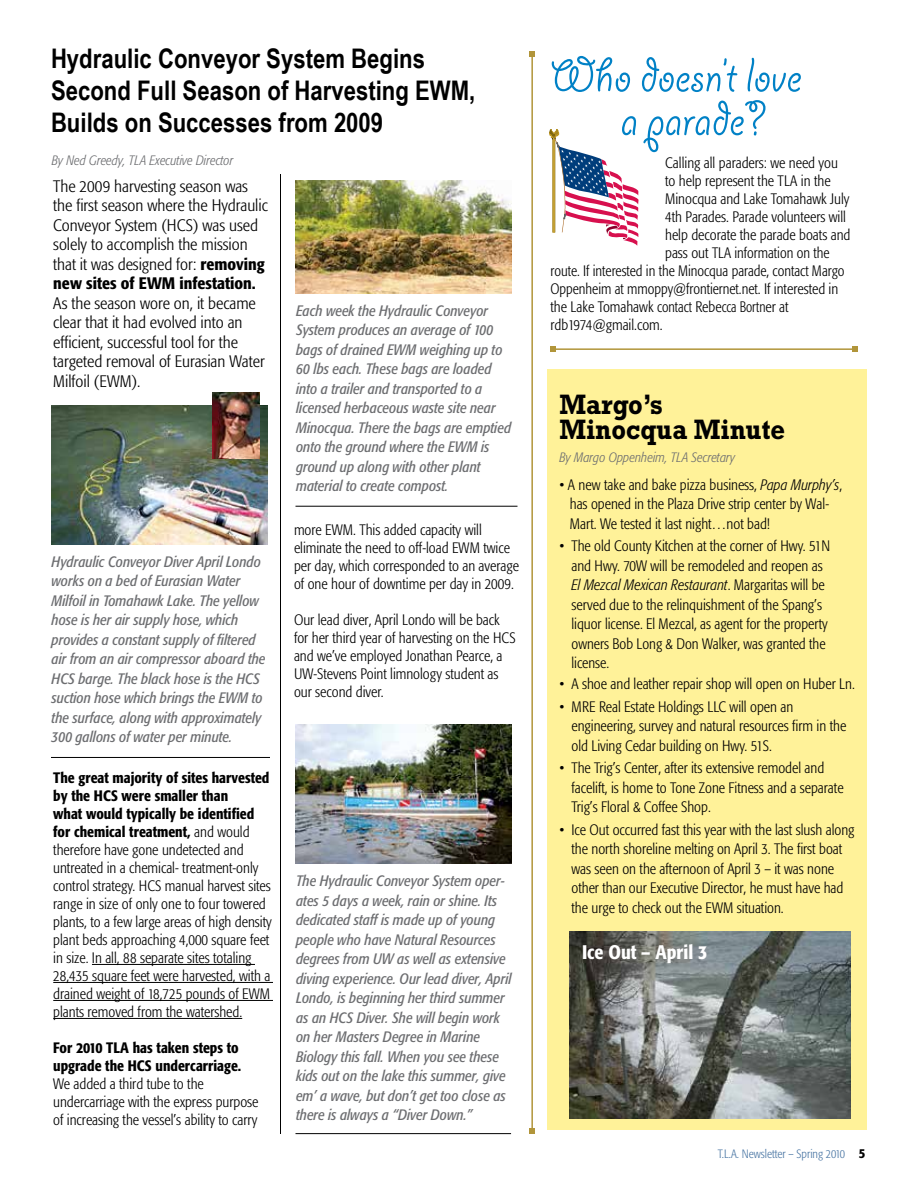
<style>
.page{position:relative;width:918px;height:1188px;background:#fff}
.page>*{position:absolute;margin:0;border:0;box-sizing:border-box;transform-origin:0 0}
.t1{font:54px/43.5px "Giddyup Std";color:#0081c6;scale:.95 1}
.t2{font:700 28.5px/25.5px "Rockwell";color:#000;scale:.9 1}
.t3{font:700 27px/32.4px "Arial Narrow";color:#000}
.t4{font:500 condensed 19.5px "Formata";color:#fff}
.t5{font:300 condensed 16.5px/19.5px "Formata";color:#000;scale:1.05 1}
.t6{font:300 condensed 15px/18px "Formata";color:#000}
.t7{font:italic condensed 15px/19.5px "Formata";color:#6d6e71}
.t8{font:500 condensed 15px/18px "Formata";color:#000}
.t9{font:italic 300 condensed 13.5px "Formata";color:#6d6e71}
.t10{font:300 condensed 12px "Formata";color:#4d78a5}
.s1{font-weight:500}
.s2{font-style:italic}
.s3{font-weight:500;font-size:13.5px;color:#000}
</style>
<div class="page">
<div style="left:548px;top:369px;width:319px;height:761px;background:#fff299"></div>
<hr style="left:92px;top:964px;width:163px;height:1px;background:#000">
<hr style="left:53px;top:982px;width:220px;height:1px;background:#000">
<hr style="left:53px;top:1000px;width:220px;height:1px;background:#000">
<hr style="left:53px;top:1018px;width:189px;height:1px;background:#000">
<hr style="left:51px;top:757px;width:219px;height:1px;background:#000">
<img style="left:51px;top:405px;width:216px;height:139px">
<hr style="left:296px;top:506px;width:222px;height:1px;background:#000">
<img style="left:296px;top:180px;width:216px;height:113px">
<hr style="left:296px;top:1133px;width:215px;height:1px;background:#000">
<img style="left:296px;top:724px;width:216px;height:140px">
<img style="left:212px;top:393px;width:47px;height:66px">
<hr style="left:531px;top:54px;width:2px;height:1077px;background:#b1953a">
<svg style="left:529px;top:51px;width:6px;height:6px"></svg>
<svg style="left:529px;top:1128px;width:6px;height:6px"></svg>
<hr style="left:553px;top:348px;width:302px;height:2px;background:#b1953a">
<svg style="left:550px;top:346px;width:6px;height:6px"></svg>
<svg style="left:852px;top:346px;width:6px;height:6px"></svg>
<img style="left:569px;top:932px;width:281px;height:186px">
<hr style="left:280px;top:174px;width:1px;height:960px;background:#000">
<svg style="left:550px;top:129px;width:89px;height:117px"></svg>
<hr style="left:554px;top:139px;width:1px;height:93px;background:#bd9825">
<hr style="left:553px;top:139px;width:1px;height:93px;background:#bd9825">
<h3 class="t3" style="left:51px;top:41px;width:426px">Hydraulic Conveyor System Begins<br>Second Full Season of Harvesting EWM,<br>Builds on Successes from 2009</h3>
<p class="t9" style="left:52px;top:152px;width:183px">By Ned Greedy, TLA Executive Director</p>
<p class="t5" style="left:53px;top:177px;width:206px">The 2009 harvesting season was the first season where the Hydraulic<br>Conveyor System (HCS) was used solely to accomplish the mission that it was designed for: <span class="s1">removing new sites of EWM infestation.</span></p>
<p class="t5" style="left:53px;top:294px;width:203px">As the season wore on, it became clear that it had evolved into an efficient, successful tool for the targeted removal of Eurasian Water<br>Milfoil (EWM).</p>
<p class="t7" style="left:52px;top:552px;width:215px">Hydraulic Conveyor Diver April Londo works on a bed of Eurasian Water Milfoil in Tomahawk Lake. The yellow hose is her air supply hose, which provides a constant supply of filtered air from an air compressor aboard the HCS barge. The black hose is the HCS suction hose which brings the EWM to the surface, along with approximately 300 gallons of water per minute.</p>
<p class="t6" style="left:53px;top:769px;width:220px"><span class="s1">The great majority of sites harvested by the HCS were smaller than<br>what would typically be identified for chemical treatment,</span> and would therefore have gone undetected and untreated in a chemical- treatment-only control strategy. HCS manual harvest sites range in size of only one to four towered plants, to a few large areas of high density plant beds approaching 4,000 square feet in size. In all, 88 separate sites totaling 28,435 square feet were harvested, with a drained weight of 18,725 pounds of EWM plants removed from the watershed.</p>
<p class="t8" style="left:53px;top:1039px;width:190px">For 2010 TLA has taken steps to upgrade the HCS undercarriage.</p>
<p class="t6" style="left:53px;top:1075px;width:207px">We added a third tube to the undercarriage with the express purpose of increasing the vessel’s ability to carry</p>
<p class="t7" style="left:296px;top:301px;width:217px">Each week the Hydraulic Conveyor System produces an average of 100 bags of drained EWM weighing up to 60 lbs each. These bags are loaded into a trailer and transported to a licensed herbaceous waste site near Minocqua. There the bags are emptied onto the ground where the EWM is ground up along with other plant material to create compost.</p>
<p class="t6" style="left:294px;top:521px;width:226px">more EWM. This added capacity will eliminate the need to off-load EWM twice per day, which corresponded to an average of one hour of downtime per day in 2009.</p>
<p class="t6" style="left:294px;top:611px;width:223px">Our lead diver, April Londo will be back for her third year of harvesting on the HCS and we’ve employed Jonathan Pearce, a UW-Stevens Point limnology student as our second diver.</p>
<p class="t7" style="left:296px;top:871px;width:217px">The Hydraulic Conveyor System oper&shy;ates 5 days a week, rain or shine. Its dedicated staff is made up of young people who have Natural Resources degrees from UW as well as extensive diving experience. Our lead diver, April Londo, is beginning her third summer as an HCS Diver. She will begin work on her Masters Degree in Marine Biology this fall. When you see these kids out on the lake this summer, give em’ a wave, but don’t get too close as there is always a “Diver Down.”</p>
<h1 class="t1" style="left:620px;top:56px;width:192px;text-indent:-70px">Who doesn’t love a parade?</h1>
<p class="t6" style="left:665px;top:154px;width:174px">Calling all paraders: we need you</p>
<p class="t6" style="left:665px;top:172px;width:167px">to help represent the TLA in the</p>
<p class="t6" style="left:665px;top:190px;width:186px">Minocqua and Lake Tomahawk July</p>
<p class="t6" style="left:665px;top:208px;width:182px">4th Parades. Parade volunteers will</p>
<p class="t6" style="left:665px;top:226px;width:187px">help decorate the parade boats and</p>
<p class="t6" style="left:665px;top:244px;width:166px">pass out TLA information on the</p>
<p class="t6" style="left:551px;top:262px;width:295px">route. If interested in the Minocqua parade, contact Margo</p>
<p class="t6" style="left:551px;top:280px;width:289px">Oppenheim at mmoppy@frontiernet.net. If interested in</p>
<p class="t6" style="left:551px;top:298px;width:240px">the Lake Tomahawk contact Rebecca Bortner at</p>
<p class="t6" style="left:551px;top:316px;width:114px">rdb1974@gmail.com.</p>
<h2 class="t2" style="left:560px;top:391px;width:252px">Margo’s<br>Minocqua Minute</h2>
<p class="t9" style="left:560px;top:450px;width:177px">By Margo Oppenheim, TLA Secretary</p>
<p class="t6" style="left:570px;top:475px;width:274px;line-height:19.5px;text-indent:-10px">• A new take and bake pizza business, <span class="s2">Papa Murphy’s</span>, has opened in the Plaza Drive strip center by Wal-<br>Mart. We tested it last night…not bad!</p>
<p class="t6" style="left:572px;top:536px;width:260px;line-height:19.5px;text-indent:-12px">• The old County Kitchen at the corner of Hwy. 51N and Hwy. 70W will be remodeled and reopen as <span class="s2">El Mezcal Mexican Restaurant</span>. Margaritas will be served due to the relinquishment of the Spang’s liquor license. El Mezcal, as agent for the property owners Bob Long &amp; Don Walker, was granted the license.</p>
<p class="t6" style="left:560px;top:675px;width:297px">• A shoe and leather repair shop will open on Huber Ln.</p>
<p class="t6" style="left:572px;top:697px;width:276px;line-height:19.5px;text-indent:-12px">• MRE Real Estate Holdings LLC will open an engineering, survey and natural resources firm in the old Living Cedar building on Hwy. 51S.</p>
<p class="t6" style="left:572px;top:758px;width:274px;line-height:19.5px;text-indent:-12px">• The Trig’s Center, after its extensive remodel and facelift, is home to Tone Zone Fitness and a separate<br>Trig’s Floral &amp; Coffee Shop.</p>
<p class="t6" style="left:572px;top:820px;width:284px;line-height:19.5px;text-indent:-12px">• Ice Out occurred fast this year with the last slush along the north shoreline melting on April 3. The first boat was seen on the afternoon of April 3 – it was none other than our Executive Director, he must have had the urge to check out the EWM situation.</p>
<h3 class="t4" style="left:582px;top:940px;width:127px">Ice Out – April 3</h3>
<p class="t10" style="left:718px;top:1147px;width:149px">T.L.A. Newsletter – Spring 2010 <span class="s3">5</span></p>
</div>
